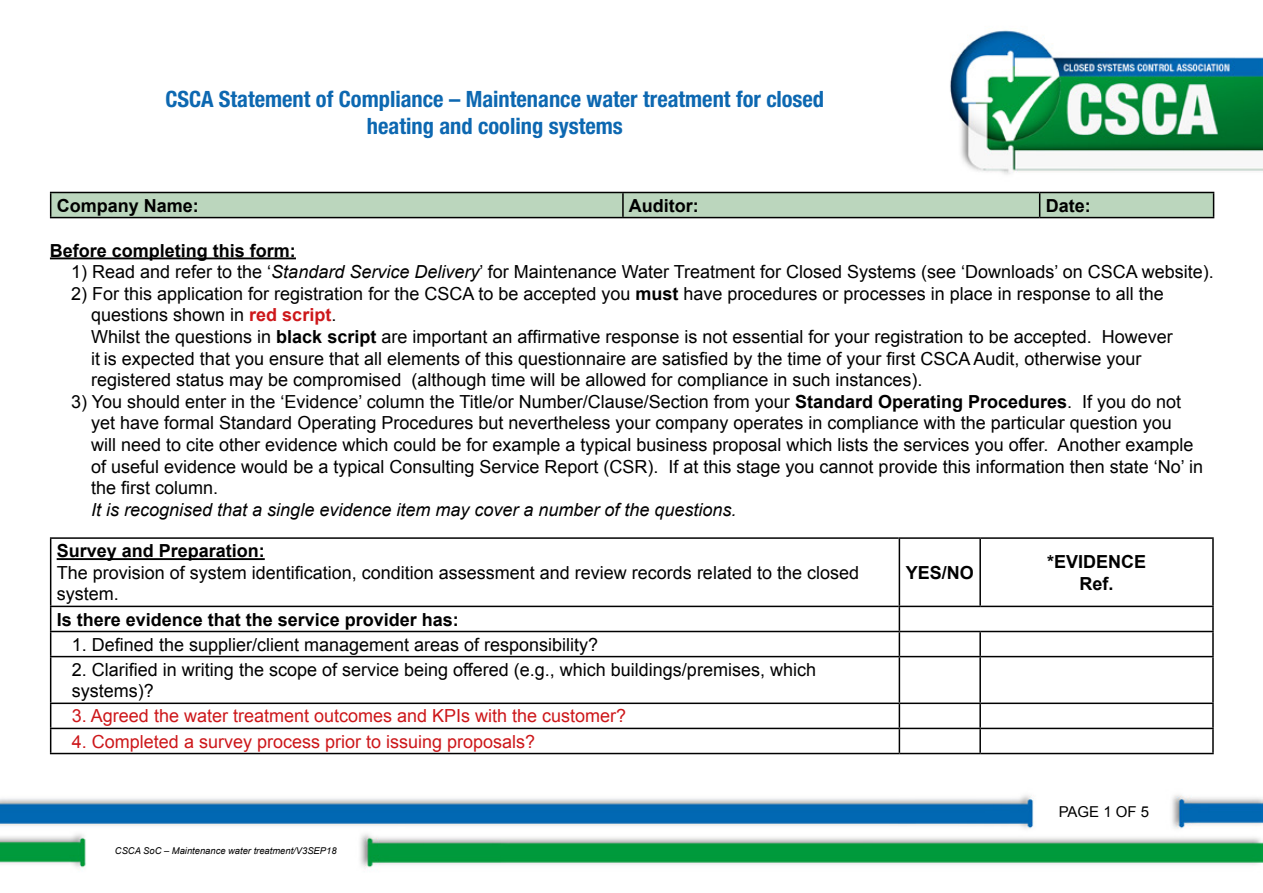
<style>
.page{position:relative;width:1263px;height:893px;background:#fff}
.page>*{position:absolute;margin:0;border:0;box-sizing:border-box;transform-origin:0 0}
.t1{font:700 condensed 22.5px/27px "Helvetica Neue";color:#0d68b1;text-align:center}
.t2{font:18px/21.6px "Arial";color:#000}
.t3{font:700 18px/21.6px "Arial";color:#000;text-align:center}
.t4{font:18px "Arial";color:#cd171a}
.t5{font:italic 18px "Arial";color:#000}
.t6{font:15px "Arial";color:#000}
.t7{font:italic 9.3px "Arial";color:#000}
.s1{font-style:italic}
.s2{font-weight:700}
.s3{font-weight:700;color:#cd171a}
</style>
<div class="page">
<img style="left:0;top:30px;width:1263px;height:839px">
<hr style="left:50px;top:257px;width:246px;height:2px;background:#000">
<svg style="left:50px;top:192px;width:1164px;height:25px;background:#afc9b1"></svg>
<hr style="left:50px;top:217px;width:573px;height:1px;background:#000">
<hr style="left:623px;top:217px;width:417px;height:1px;background:#000">
<hr style="left:1040px;top:217px;width:174px;height:1px;background:#000">
<hr style="left:50px;top:537px;width:849px;height:2px;background:#000">
<hr style="left:50px;top:539px;width:1px;height:67px;background:#000">
<hr style="left:50px;top:606px;width:849px;height:1px;background:#000">
<hr style="left:1212px;top:607px;width:2px;height:24px;background:#000">
<hr style="left:50px;top:631px;width:849px;height:1px;background:#000">
<svg style="left:50px;top:607px;width:1px;height:49px"></svg>
<hr style="left:899px;top:631px;width:81px;height:1px;background:#000">
<svg style="left:899px;top:607px;width:1px;height:49px"></svg>
<hr style="left:980px;top:631px;width:234px;height:1px;background:#000">
<hr style="left:979px;top:632px;width:2px;height:24px;background:#000">
<hr style="left:1212px;top:632px;width:2px;height:24px;background:#000">
<hr style="left:50px;top:656px;width:849px;height:1px;background:#000">
<hr style="left:50px;top:657px;width:1px;height:46px;background:#000">
<hr style="left:899px;top:656px;width:81px;height:1px;background:#000">
<hr style="left:899px;top:657px;width:1px;height:46px;background:#000">
<hr style="left:980px;top:656px;width:234px;height:1px;background:#000">
<hr style="left:979px;top:657px;width:2px;height:46px;background:#000">
<hr style="left:1212px;top:657px;width:2px;height:46px;background:#000">
<hr style="left:50px;top:703px;width:849px;height:1px;background:#000">
<hr style="left:899px;top:703px;width:81px;height:1px;background:#000">
<hr style="left:980px;top:703px;width:234px;height:1px;background:#000">
<hr style="left:979px;top:704px;width:2px;height:24px;background:#000">
<hr style="left:1212px;top:704px;width:2px;height:24px;background:#000">
<hr style="left:50px;top:728px;width:849px;height:1px;background:#000">
<svg style="left:50px;top:704px;width:1px;height:49px"></svg>
<hr style="left:899px;top:728px;width:81px;height:1px;background:#000">
<svg style="left:899px;top:704px;width:1px;height:49px"></svg>
<hr style="left:980px;top:728px;width:234px;height:1px;background:#000">
<hr style="left:979px;top:729px;width:2px;height:24px;background:#000">
<hr style="left:1212px;top:729px;width:2px;height:24px;background:#000">
<hr style="left:50px;top:753px;width:849px;height:1px;background:#000">
<hr style="left:899px;top:753px;width:81px;height:1px;background:#000">
<hr style="left:980px;top:753px;width:234px;height:1px;background:#000">
<hr style="left:899px;top:537px;width:81px;height:2px;background:#000">
<hr style="left:899px;top:539px;width:1px;height:67px;background:#000">
<hr style="left:980px;top:537px;width:234px;height:2px;background:#000">
<hr style="left:979px;top:539px;width:2px;height:67px;background:#000">
<hr style="left:1212px;top:539px;width:2px;height:67px;background:#000">
<hr style="left:899px;top:606px;width:81px;height:1px;background:#000">
<hr style="left:980px;top:606px;width:234px;height:1px;background:#000">
<hr style="left:57px;top:558px;width:208px;height:2px;background:#000">
<p class="t1" style="left:166px;top:85px;width:660px">CSCA Statement of Compliance – Maintenance water treatment for closed heating and cooling systems</p>
<p class="t3" style="left:57px;top:195px;width:144px">Company Name:</p>
<p class="t3" style="left:629px;top:195px;width:71px">Auditor:</p>
<p class="t3" style="left:1046px;top:195px;width:47px">Date:</p>
<p class="t3" style="left:50px;top:240px;width:248px">Before completing this form:</p>
<p class="t2" style="left:71px;top:261px;width:1144px">1) Read and refer to the ‘<span class="s1">Standard Service Delivery</span>’ for Maintenance Water Treatment for Closed Systems (see ‘Downloads’ on CSCA website).</p>
<p class="t2" style="left:91px;top:283px;width:1083px;text-indent:-20px">2) For this application for registration for the CSCA to be accepted you <span class="s2">must</span> have procedures or processes in place in response to all the questions shown in <span class="s3">red script</span>.<br>Whilst the questions in <span class="s2">black script</span> are important an affirmative response is not essential for your registration to be accepted. However it is expected that you ensure that all elements of this questionnaire are satisfied by the time of your first CSCA Audit, otherwise your registered status may be compromised (although time will be allowed for compliance in such instances).</p>
<p class="t2" style="left:91px;top:391px;width:1113px;text-indent:-20px">3) You should enter in the ‘Evidence’ column the Title/or Number/Clause/Section from your <span class="s2">Standard Operating Procedures</span>. If you do not yet have formal Standard Operating Procedures but nevertheless your company operates in compliance with the particular question you<br>will need to cite other evidence which could be for example a typical business proposal which lists the services you offer. Another example of useful evidence would be a typical Consulting Service Report (CSR). If at this stage you cannot provide this information then state ‘No’ in the first column.</p>
<p class="t5" style="left:91px;top:498px;width:647px">It is recognised that a single evidence item may cover a number of the questions.</p>
<p class="t3" style="left:57px;top:541px;width:210px">Survey and Preparation:</p>
<p class="t2" style="left:57px;top:562px;width:804px">The provision of system identification, condition assessment and review records related to the closed system.</p>
<p class="t3" style="left:906px;top:562px;width:70px">YES/NO</p>
<p class="t3" style="left:1047px;top:551px;width:101px">*EVIDENCE<br>Ref.</p>
<p class="t3" style="left:57px;top:609px;width:404px">Is there evidence that the service provider has:</p>
<p class="t2" style="left:72px;top:634px;width:528px">1. Defined the supplier/client management areas of responsibility?</p>
<p class="t2" style="left:72px;top:659px;width:745px">2. Clarified in writing the scope of service being offered (e.g., which buildings/premises, which systems)?</p>
<p class="t4" style="left:72px;top:704px;width:556px">3. Agreed the water treatment outcomes and KPIs with the customer?</p>
<p class="t4" style="left:72px;top:729px;width:465px">4. Completed a survey process prior to issuing proposals?</p>
<p class="t7" style="left:115px;top:845px;width:223px">CSCA SoC – Maintenance water treatment/V3SEP18</p>
<p class="t6" style="left:1059px;top:802px;width:92px">PAGE 1 OF 5</p>
</div>
